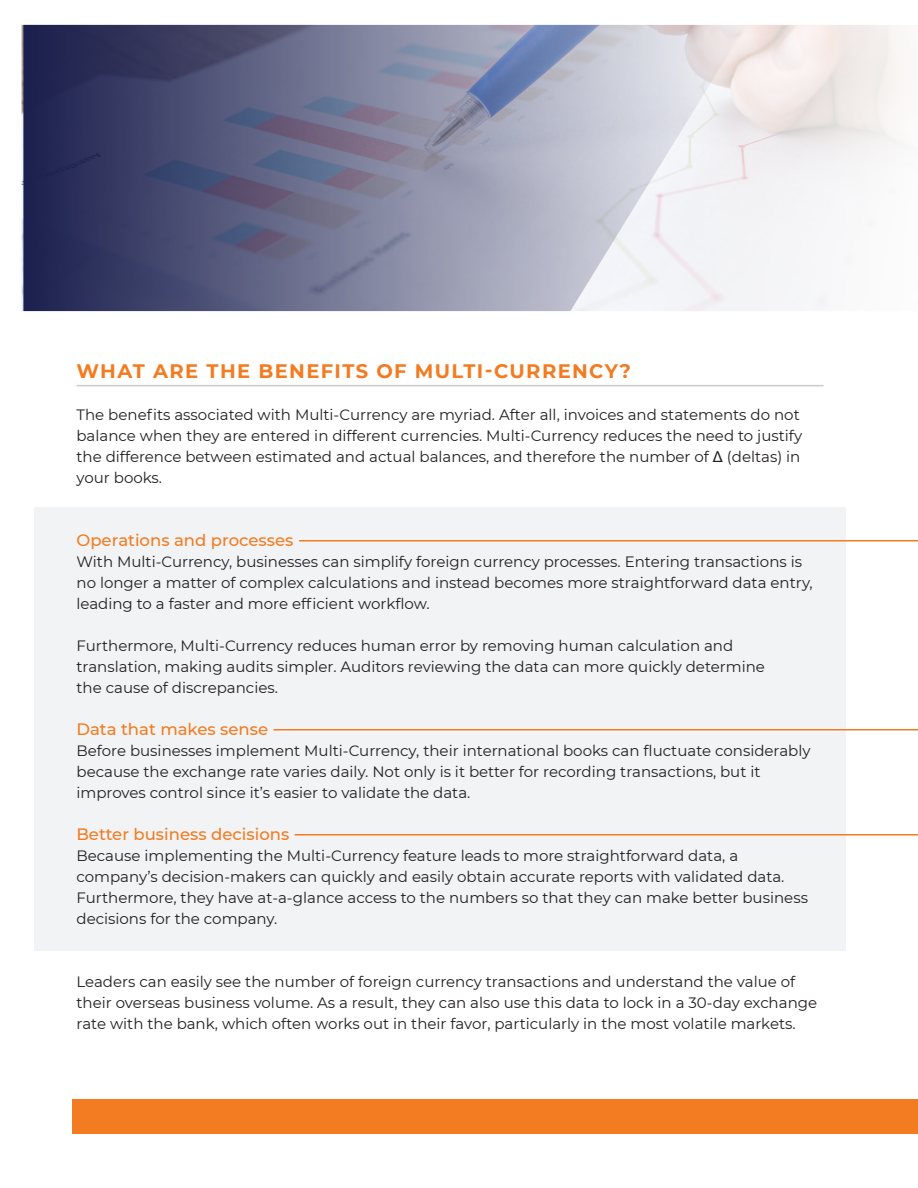
<style>
.page{position:relative;width:918px;height:1188px;background:#fff}
.page>*{position:absolute;margin:0;border:0;box-sizing:border-box;transform-origin:0 0}
.t1{font:700 19.5px "Montserrat";letter-spacing:.07em;color:#f37b21}
.t2{font:500 16.5px "Montserrat";color:#f37b21}
.t3{font:15px/21px "Montserrat";color:#231f20}
.s1{font-family:"Arial"}
</style>
<div class="page">
<div style="left:34px;top:507px;width:812px;height:444px;background:#f2f3f4"></div>
<hr style="left:299px;top:540px;width:619px;height:2px;background:#f37b21">
<hr style="left:274px;top:729px;width:644px;height:2px;background:#f37b21">
<hr style="left:295px;top:834px;width:623px;height:2px;background:#f37b21">
<hr style="left:76px;top:385px;width:748px;height:1px;background:#cacac6">
<svg style="left:23px;top:25px;width:724px;height:286px;background:#8587a0"></svg>
<div style="left:72px;top:1100px;width:846px;height:34px;background:#f37b21"></div>
<p class="t1" style="left:76px;top:357px;width:556px">WHAT ARE THE BENEFITS OF MULTI-CURRENCY?</p>
<p class="t3" style="left:76px;top:403px;width:727px">The benefits associated with Multi-Currency are myriad. After all, invoices and statements do not balance when they are entered in different currencies. Multi-Currency reduces the need to justify the difference between estimated and actual balances, and therefore the number of <span class="s1">Δ</span> (deltas) in your books.</p>
<p class="t2" style="left:76px;top:528px;width:218px">Operations and processes</p>
<p class="t3" style="left:76px;top:550px;width:738px">With Multi-Currency, businesses can simplify foreign currency processes. Entering transactions is no longer a matter of complex calculations and instead becomes more straightforward data entry, leading to a faster and more efficient workflow.</p>
<p class="t3" style="left:76px;top:634px;width:658px">Furthermore, Multi-Currency reduces human error by removing human calculation and</p>
<p class="t3" style="left:76px;top:655px;width:690px">translation, making audits simpler. Auditors reviewing the data can more quickly determine</p>
<p class="t3" style="left:76px;top:676px;width:203px">the cause of discrepancies.</p>
<p class="t2" style="left:76px;top:717px;width:193px">Data that makes sense</p>
<p class="t3" style="left:76px;top:739px;width:736px">Before businesses implement Multi-Currency, their international books can fluctuate considerably because the exchange rate varies daily. Not only is it better for recording transactions, but it improves control since it’s easier to validate the data.</p>
<p class="t2" style="left:76px;top:822px;width:214px">Better business decisions</p>
<p class="t3" style="left:76px;top:844px;width:733px">Because implementing the Multi-Currency feature leads to more straightforward data, a company’s decision-makers can quickly and easily obtain accurate reports with validated data.<br>Furthermore, they have at-a-glance access to the numbers so that they can make better business decisions for the company.</p>
<p class="t3" style="left:76px;top:970px;width:742px">Leaders can easily see the number of foreign currency transactions and understand the value of their overseas business volume. As a result, they can also use this data to lock in a 30-day exchange rate with the bank, which often works out in their favor, particularly in the most volatile markets.</p>
</div>
